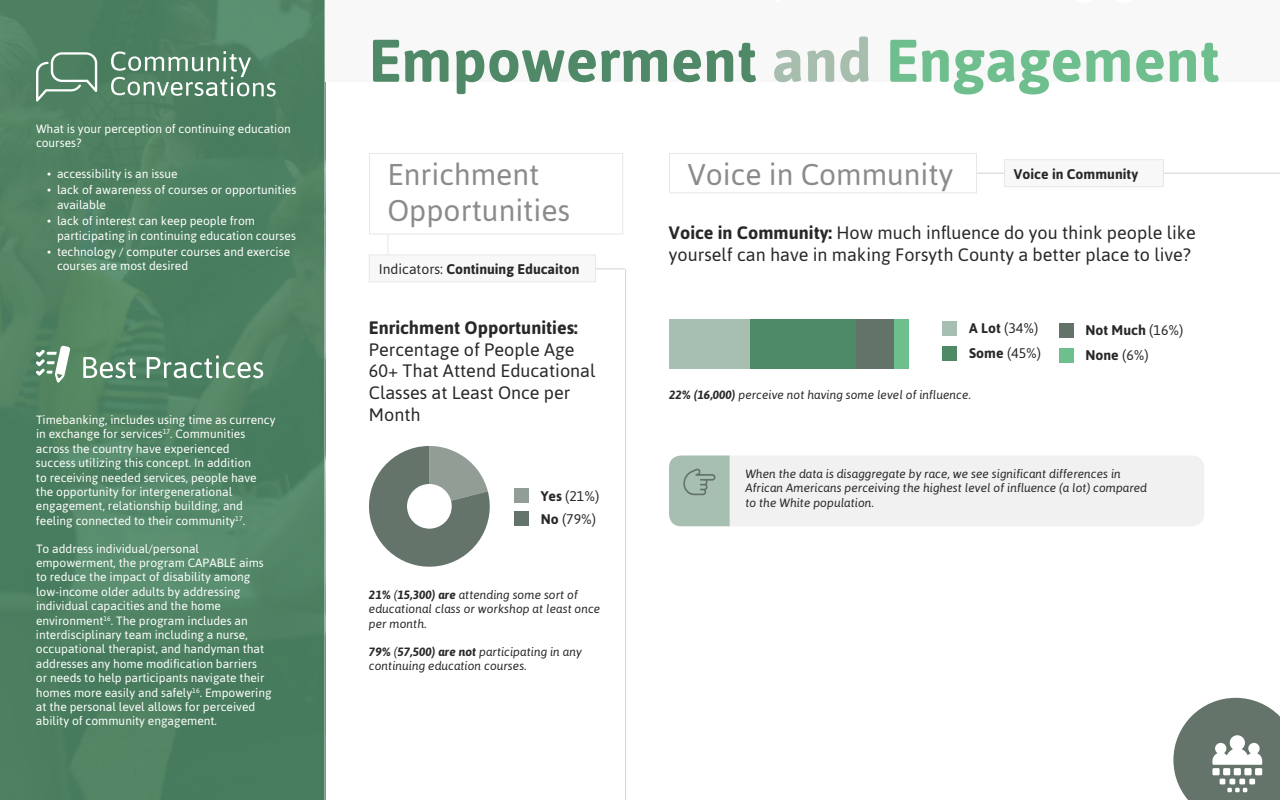
<style>
.page{position:relative;width:1280px;height:800px;background:#fff}
.page>*{position:absolute;margin:0;border:0;box-sizing:border-box;transform-origin:0 0}
.t1{font:700 60px "Asap";color:#4f8967}
.t2{font:30px/36px "Asap";color:#8b8b8e}
.t3{font:18px/21.6px "Asap";color:#292829}
.t4{font:700 18px "Asap";color:#292829}
.t5{font:700 14px/24.9px "Asap";color:#292829}
.t6{font:14px/24.9px "Asap";color:#292829}
.t7{font:12px/14.4px "Asap";color:#fff}
.t8{font:italic 12px/14.4px "Asap";color:#292829}
.s1{color:#a7beaf}
.s2{color:#6fbf8e}
.s3{font-weight:400}
.s4{font-weight:700}
</style>
<div class="page">
<div style="left:325px;top:0;width:955px;height:82px;background:#f8f8f8"></div>
<svg style="left:0;top:0;width:326px;height:800px;background:#4e8162"></svg>
<svg style="left:1173px;top:697px;width:107px;height:103px"></svg>
<svg style="left:36px;top:346px;width:34px;height:37px"></svg>
<svg style="left:83px;top:355px;width:180px;height:23px"></svg>
<div style="left:669px;top:319px;width:81px;height:49px;background:#a7bfb1"></div>
<div style="left:750px;top:319px;width:107px;height:49px;background:#4f8a67"></div>
<div style="left:857px;top:319px;width:38px;height:49px;background:#64736a"></div>
<div style="left:895px;top:319px;width:14px;height:49px;background:#6dbf8e"></div>
<div style="left:943px;top:321px;width:14px;height:15px;background:#a7bfb1"></div>
<div style="left:943px;top:346px;width:14px;height:14px;background:#4f8a67"></div>
<div style="left:1059px;top:323px;width:14px;height:15px;background:#64736a"></div>
<div style="left:1059px;top:348px;width:14px;height:14px;background:#6dbf8e"></div>
<svg style="left:669px;top:455px;width:535px;height:71px"></svg>
<div style="left:514px;top:488px;width:15px;height:15px;background:#929d96"></div>
<div style="left:514px;top:512px;width:15px;height:14px;background:#64746a"></div>
<svg style="left:596px;top:268px;width:29px;height:1px"></svg>
<hr style="left:625px;top:269px;width:1px;height:531px;background:#d1d3d4">
<svg style="left:387px;top:234px;width:1px;height:20px"></svg>
<svg style="left:369px;top:446px;width:121px;height:121px"></svg>
<div style="left:369px;top:254px;width:227px;height:28px;background:#f8f8f8;border:1px solid #e7e7e7"></div>
<div style="left:369px;top:153px;width:254px;height:81px;border:1px solid #e7e7e7"></div>
<svg style="left:36px;top:52px;width:61px;height:50px;background:#6c957c"></svg>
<svg style="left:111px;top:51px;width:165px;height:46px;background:#709980"></svg>
<div style="left:669px;top:153px;width:308px;height:40px;border:1px solid #e7e7e7"></div>
<div style="left:1004px;top:159px;width:160px;height:28px;background:#f8f8f8;border:1px solid #e7e7e7"></div>
<hr style="left:1164px;top:173px;width:116px;height:1px;background:#d1d3d4">
<svg style="left:977px;top:173px;width:27px;height:1px"></svg>
<p class="t7" style="left:36px;top:121px;width:257px">What is your perception of continuing education courses?</p>
<p class="t7" style="left:47px;top:166px;width:132px">• accessibility is an issue</p>
<p class="t7" style="left:57px;top:183px;width:241px;text-indent:-10px">• lack of awareness of courses or opportunities available</p>
<p class="t7" style="left:57px;top:213px;width:241px;text-indent:-10px">• lack of interest can keep people from participating in continuing education courses</p>
<p class="t7" style="left:57px;top:244px;width:235px;text-indent:-10px">• technology / computer courses and exercise courses are most desired</p>
<p class="t7" style="left:36px;top:412px;width:241px">Timebanking, includes using time as currency in exchange for services<sup>17</sup>. Communities across the country have experienced<br>success utilizing this concept. In addition<br>to receiving needed services, people have the opportunity for intergenerational engagement, relationship building, and feeling connected to their community<sup>17</sup>.</p>
<p class="t7" style="left:36px;top:541px;width:237px">To address individual/personal empowerment, the program CAPABLE aims to reduce the impact of disability among low-income older adults by addressing individual capacities and the home environment<sup>16</sup>. The program includes an interdisciplinary team including a nurse, occupational therapist, and handyman that addresses any home modification barriers<br>or needs to help participants navigate their homes more easily and safely<sup>16</sup>. Empowering at the personal level allows for perceived ability of community engagement.</p>
<h1 class="t1" style="left:369px;top:20px;width:853px">Empowerment <span class="s1">and</span> <span class="s2">Engagement</span></h1>
<h2 class="t2" style="left:387px;top:155px;width:184px">Enrichment<br>Opportunities</h2>
<p class="t5" style="left:379px;top:256px;width:202px"><span class="s3">Indicators:</span> Continuing Educaiton</p>
<h3 class="t4" style="left:369px;top:316px;width:210px">Enrichment Opportunities:</h3>
<h3 class="t3" style="left:369px;top:338px;width:228px">Percentage of People Age<br>60+ That Attend Educational<br>Classes at Least Once per<br>Month</h3>
<p class="t6" style="left:541px;top:484px;width:60px;line-height:23.3px"><span class="s4">Yes</span> (21%)<br><span class="s4">No</span> (79%)</p>
<p class="t8" style="left:369px;top:587px;width:233px"><span class="s4">21%</span> (<span class="s4">15,300) are</span> attending some sort of educational class or workshop at least once per month.</p>
<p class="t8" style="left:369px;top:644px;width:214px"><span class="s4">79%</span> (<span class="s4">57,500) are not</span> participating in any continuing education courses.</p>
<h2 class="t2" style="left:687px;top:155px;width:267px">Voice in Community</h2>
<p class="t5" style="left:1014px;top:161px;width:126px">Voice in Community</p>
<h3 class="t3" style="left:669px;top:221px;width:529px"><span class="s4">Voice in Community:</span> How much influence do you think people like yourself can have in making Forsyth County a better place to live?</h3>
<p class="t6" style="left:969px;top:315px;width:73px"><span class="s4">A Lot</span> (34%)<br><span class="s4">Some</span> (45%)</p>
<p class="t5" style="left:1085px;top:317px;width:99px">Not Much <span class="s3">(16%)<br></span>None <span class="s3">(6%)</span></p>
<p class="t8" style="left:669px;top:387px;width:303px"><span class="s4">22% (16,000)</span> perceive not having some level of influence.</p>
<p class="t8" style="left:745px;top:466px;width:403px">When the data is disaggregate by race, we see significant differences in<br>African Americans perceiving the highest level of influence (a lot) compared to the White population.</p>
</div>
